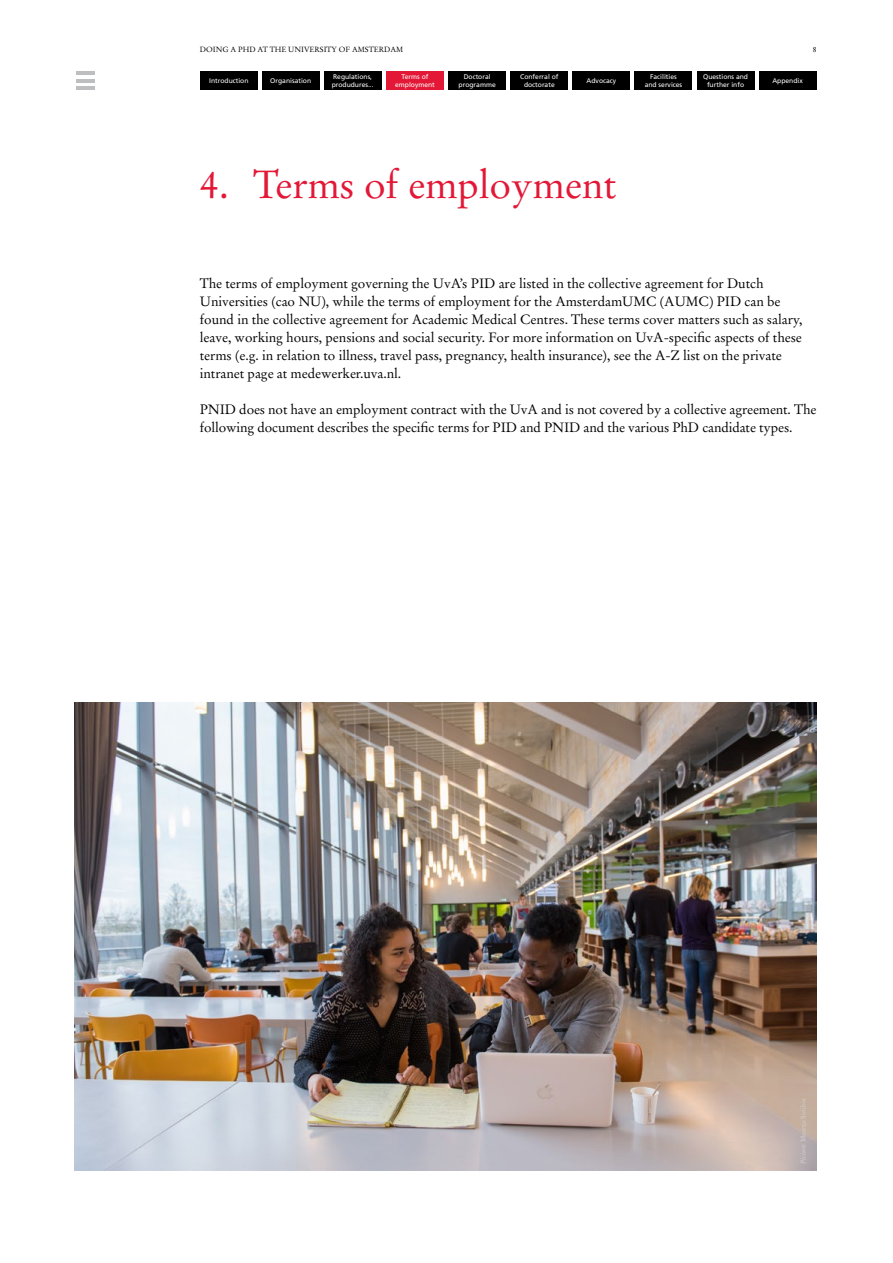
<style>
.page{position:relative;width:893px;height:1263px;background:#fff}
.page>*{position:absolute;margin:0;border:0;box-sizing:border-box;transform-origin:0 0}
.Hoofdstuk_kop{font:39px "Stempel Garamond";letter-spacing:-.005em;color:#e31837}
.Platte_tekst{font:13.5px/18px "Stempel Garamond";letter-spacing:-.005em;color:#000}
.t1{font:7.5px "Stempel Garamond";color:#000}
.t2{font:6.75px/7.5px "Frutiger";color:#fff;text-align:center}
.t3{font:6.75px "Stempel Garamond";letter-spacing:-.005em;color:#d1d3d4}
.s1{font-style:italic}
</style>
<div class="page">
<hr style="left:77px;top:72px;width:18px;height:3px;background:#bcbec0">
<hr style="left:77px;top:79px;width:18px;height:3px;background:#bcbec0">
<hr style="left:77px;top:86px;width:18px;height:4px;background:#bcbec0">
<img style="left:75px;top:702px;width:741px;height:468px">
<div style="left:200px;top:72px;width:57px;height:18px;background:#000"></div>
<div style="left:262px;top:72px;width:57px;height:18px;background:#000"></div>
<div style="left:324px;top:72px;width:58px;height:18px;background:#000"></div>
<div style="left:448px;top:72px;width:58px;height:18px;background:#000"></div>
<div style="left:510px;top:72px;width:58px;height:18px;background:#000"></div>
<div style="left:573px;top:72px;width:57px;height:18px;background:#000"></div>
<div style="left:635px;top:72px;width:57px;height:18px;background:#000"></div>
<div style="left:697px;top:72px;width:57px;height:18px;background:#000"></div>
<div style="left:759px;top:72px;width:57px;height:18px;background:#000"></div>
<div style="left:386px;top:72px;width:58px;height:18px;background:#e31837"></div>
<p class="t1" style="left:200px;top:45px;width:205px">DOING A PHD AT THE UNIVERSITY OF AMSTERDAM</p>
<p class="t1" style="left:813px;top:45px;width:5px">8</p>
<p class="t2" style="left:270px;top:77px;width:42px">Organisation</p>
<p class="t2" style="left:395px;top:73px;width:41px">Terms of employment</p>
<p class="t2" style="left:459px;top:73px;width:39px">Doctoral programme</p>
<p class="t2" style="left:520px;top:73px;width:40px">Conferral of doctorate</p>
<p class="t2" style="left:587px;top:77px;width:31px">Advocacy</p>
<p class="t2" style="left:645px;top:73px;width:39px">Facilities and services</p>
<p class="t2" style="left:703px;top:73px;width:47px">Questions and further info</p>
<p class="t2" style="left:772px;top:77px;width:32px">Appendix</p>
<p class="t2" style="left:209px;top:77px;width:41px">Introduction</p>
<p class="t2" style="left:332px;top:73px;width:44px;text-align:left">Regulations, produdures...</p>
<h1 class="Hoofdstuk_kop" style="left:200px;top:161px;width:418px">4. Terms of employment</h1>
<p class="Platte_tekst" style="left:200px;top:274px;width:604px">The terms of employment governing the UvA’s PID are listed in the collective agreement for Dutch Universities (cao NU), while the terms of employment for the AmsterdamUMC (AUMC) PID can be found in the collective agreement for Academic Medical Centres. These terms cover matters such as salary, leave, working hours, pensions and social security. For more information on UvA-specific aspects of these terms (e.g. in relation to illness, travel pass, pregnancy, health insurance), see the A-Z list on the private intranet page at medewerker.uva.nl.</p>
<p class="Platte_tekst" style="left:200px;top:400px;width:618px">PNID does not have an employment contract with the UvA and is not covered by a collective agreement. The following document describes the specific terms for PID and PNID and the various PhD candidate types.</p>
<p class="t3" style="left:799px;top:1164px;width:67px;rotate:-90deg"><span class="s1">Picture</span> Maartje Strijbis</p>
</div>
